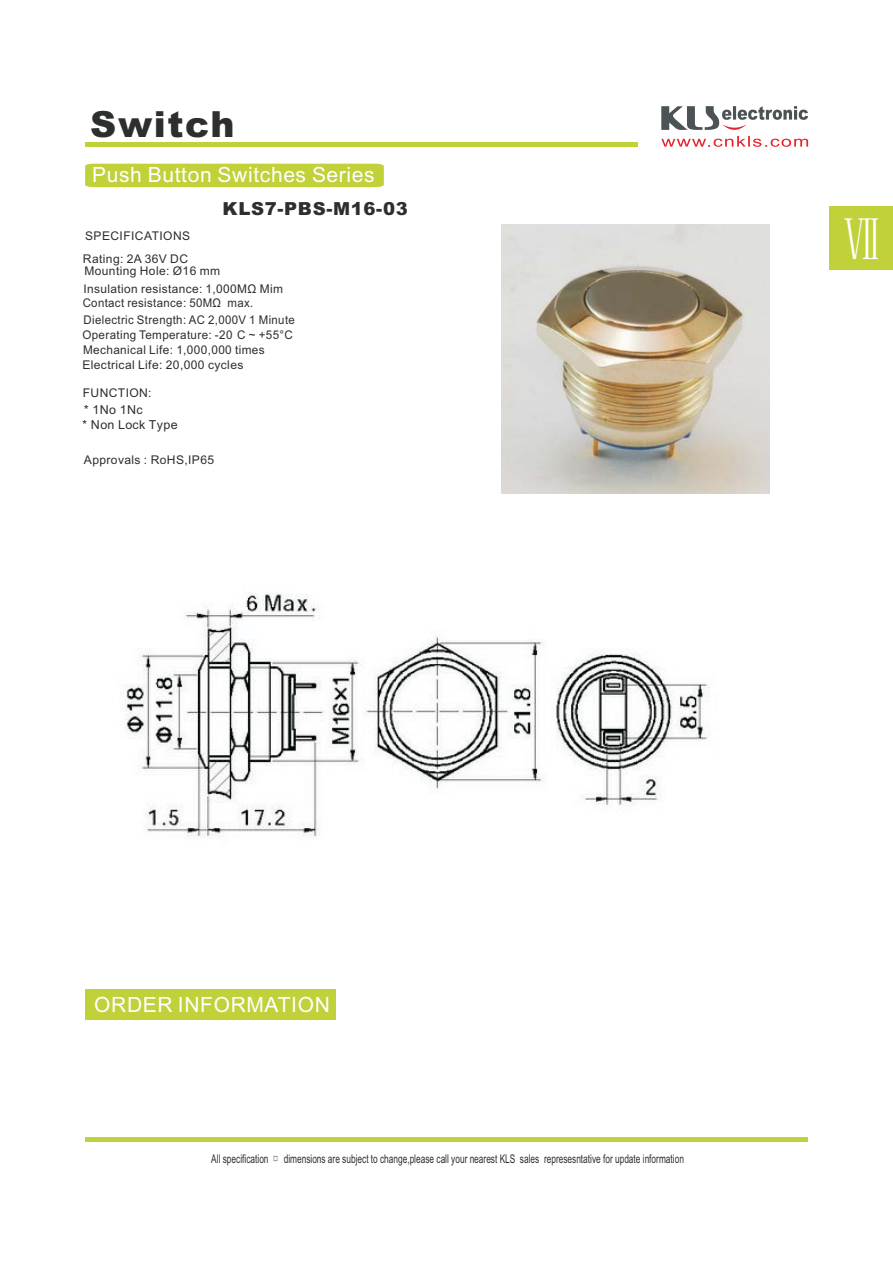
<style>
.page{position:relative;width:893px;height:1263px;background:#fff}
.page>*{position:absolute;margin:0;border:0;box-sizing:border-box;transform-origin:0 0}
.t1{font:54px "Sim Sun";color:#fff;scale:.69 1}
.t2{font:900 36px "Arial";letter-spacing:.045em;color:#2d2e2e}
.t3{font:21px "Arial Unicode MS";letter-spacing:.03em;color:#fff}
.t4{font:900 18px "Arial";letter-spacing:.035em;color:#2d2e2e}
.t5{font:12.3px "Arial Unicode MS";letter-spacing:.03em;color:#2d2e2e}
.t6{font:12px/15.3px "Arial";letter-spacing:.03em;color:#2d2e2e}
.t7{font:12px "Arial Unicode MS";color:#2d2e2e;scale:.69 1}
.t8{font:12px "Arial";letter-spacing:.03em;color:#2d2e2e;scale:.95 1}
.t9{font:12px "Arial Unicode MS";letter-spacing:.035em;color:#2d2e2e}
.t10{font:12px "Arial Unicode MS";color:#2d2e2e}
.s1{font-family:"Arial Unicode MS"}
</style>
<div class="page">
<img style="left:121px;top:594px;width:589px;height:244px">
<hr style="left:85px;top:143px;width:553px;height:4px;background:#c0d13a">
<div style="left:829px;top:206px;width:63px;height:64px;background:#c0d13a"></div>
<hr style="left:85px;top:1138px;width:723px;height:4px;background:#c0d13a">
<div style="left:85px;top:164px;width:299px;height:23px;background:#c0d13a"></div>
<svg style="left:661px;top:106px;width:147px;height:41px"></svg>
<div style="left:85px;top:989px;width:251px;height:31px;background:#c0d13a"></div>
<img style="left:501px;top:225px;width:269px;height:268px">
<h2 class="t2" style="left:90px;top:111px;width:146px">Switch</h2>
<h3 class="t3" style="left:92px;top:162px;width:284px">Push Button Switches Series</h3>
<p class="t9" style="left:85px;top:229px;width:106px">SPECIFICATIONS</p>
<h3 class="t4" style="left:223px;top:202px;width:187px">KLS7-PBS-M16-03</h3>
<p class="t6" style="left:83px;top:254px;width:139px;line-height:12px"><span class="s1">R</span>ating: 2A 36V DC<br>Mounting Hole: Ø16 mm</p>
<p class="t6" style="left:83px;top:282px;width:202px;line-height:14.9px">Insulation resistance: 1,000MΩ Mim<br>Contact resistance: 50MΩ max.</p>
<p class="t8" style="left:84px;top:316px;width:224px">Dielectric Strength: AC 2,000V 1 Minute</p>
<p class="t6" style="left:82px;top:358px;width:163px">Electrical Life: 20,000 cycles</p>
<p class="t6" style="left:82px;top:328px;width:212px">Operating Temperature: -20 C ~ +55°C<br>Mechanical Life: 1 000,000 times</p>
<p class="t10" style="left:183px;top:343px;width:5px">,</p>
<p class="t6" style="left:83px;top:386px;width:70px">FUNCTION:</p>
<p class="t5" style="left:79px;top:417px;width:101px">＊Non Lock Type</p>
<p class="t6" style="left:84px;top:454px;width:132px">Approvals : RoHS,IP65</p>
<p class="t5" style="left:80px;top:403px;width:64px">＊1No 1Nc</p>
<h1 class="t1" style="left:843px;top:220px;width:56px">Ⅶ</h1>
<h3 class="t3" style="left:94px;top:993px;width:237px">ORDER INFORMATION</h3>
<p class="t7" style="left:211px;top:1152px;width:686px">All specification - dimensions are subject to change,please call your nearest KLS sales represesntative for update information</p>
</div>
